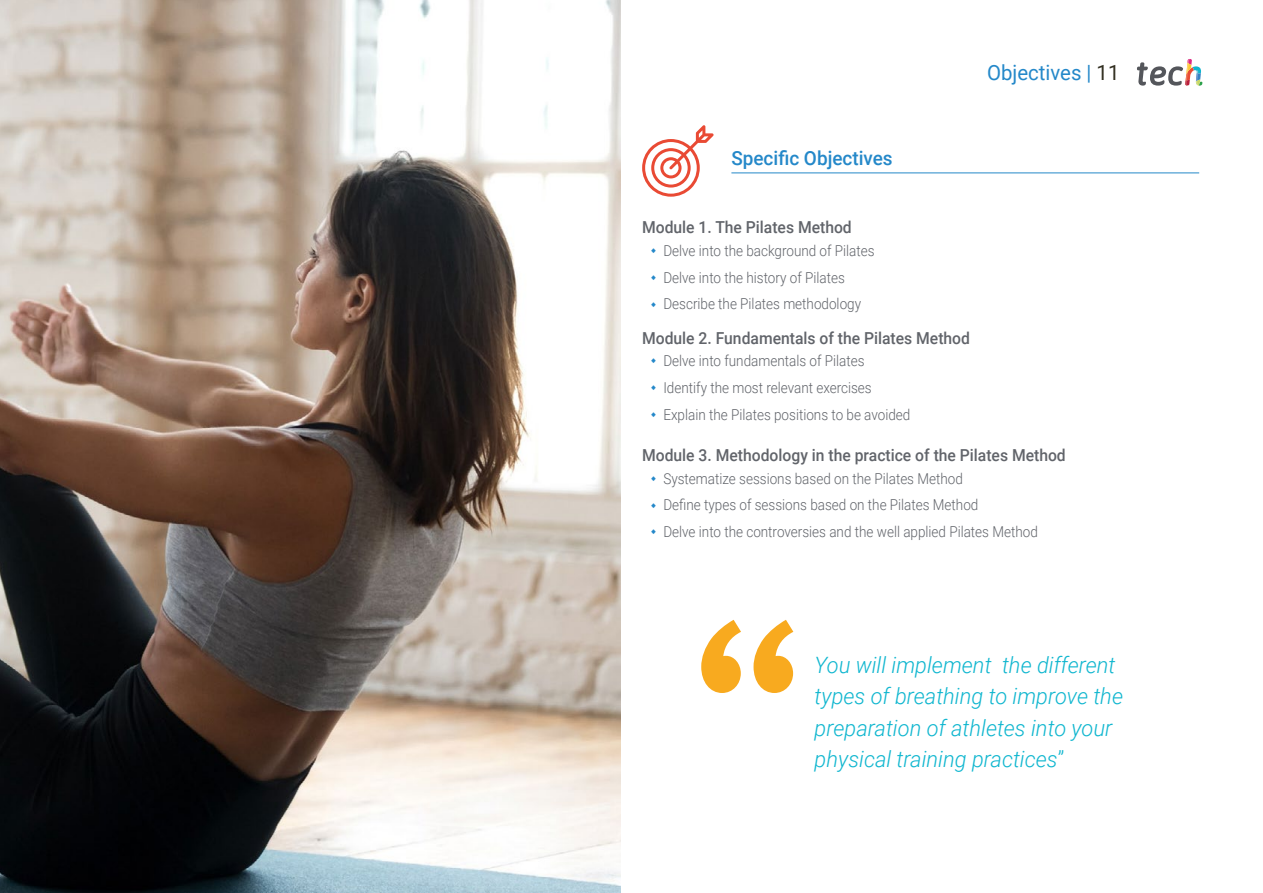
<style>
.page{position:relative;width:1263px;height:893px;background:#fff}
.page>*{position:absolute;margin:0;border:0;box-sizing:border-box;transform-origin:0 0}
.t1{font:italic 300 22.5px/31.5px "Roboto";color:#0fb6cf}
.t2{font:21px "Roboto";color:#2488c9}
.t3{font:500 19.5px "Roboto";color:#2488c9}
.t4{font:500 16.5px "Roboto";color:#61646a;scale:.95 1}
.t5{font:300 15px/26.7px "Roboto";color:#61646a;scale:.9 1}
.s1{color:#312e20}
.s2{font-style:normal}
</style>
<div class="page">
<img style="left:0;top:0;width:621px;height:893px">
<svg style="left:1137px;top:59px;width:65px;height:27px"></svg>
<svg style="left:642px;top:125px;width:72px;height:72px"></svg>
<hr style="left:731px;top:173px;width:468px;height:1px;background:#2488c9">
<svg style="left:701px;top:620px;width:92px;height:73px"></svg>
<h3 class="t3" style="left:731px;top:144px;width:163px">Specific Objectives</h3>
<h2 class="t2" style="left:987px;top:57px;width:134px">Objectives | <span class="s1">11</span></h2>
<p class="t4" style="left:642px;top:216px;width:222px">Module 1. The Pilates Method</p>
<p class="t5" style="left:663px;top:237px;width:236px">Delve into the background of Pilates<br>Delve into the history of Pilates<br>Describe the Pilates methodology</p>
<p class="t4" style="left:642px;top:326px;width:347px">Module 2. Fundamentals of the Pilates Method</p>
<p class="t5" style="left:663px;top:347px;width:276px">Delve into fundamentals of Pilates<br>Identify the most relevant exercises<br>Explain the Pilates positions to be avoided</p>
<p class="t4" style="left:642px;top:444px;width:447px">Module 3. Methodology in the practice of the Pilates Method</p>
<p class="t5" style="left:663px;top:464px;width:418px">Systematize sessions based on the Pilates Method<br>Define types of sessions based on the Pilates Method<br>Delve into the controversies and the well applied Pilates Method</p>
<h1 class="t1" style="left:815px;top:648px;width:310px">You will implement the different types of breathing to improve the preparation of athletes into your physical training practices<span class="s2">”</span></h1>
</div>
